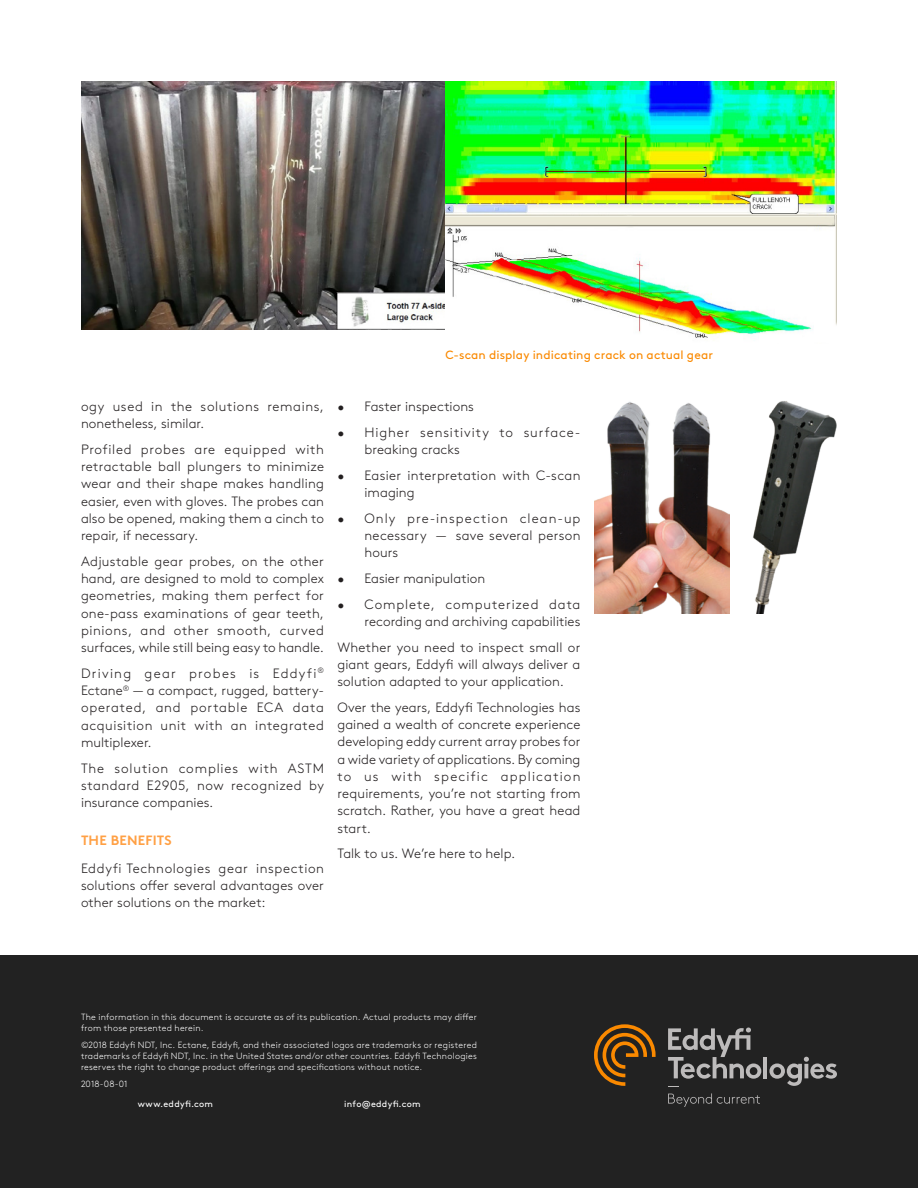
<style>
.page{position:relative;width:918px;height:1188px;background:#fff}
.page>*{position:absolute;margin:0;border:0;box-sizing:border-box;transform-origin:0 0}
.Texte_courant_gauche{font:300 13.5px/17.2px "Brown Std";letter-spacing:.01em;color:#231f20;text-align:justify}
.Texte_courant_gauche-2{font:300 13.5px/17.2px "Brown Std";letter-spacing:.035em;color:#231f20}
.Texte_courant_gauche-3{font:300 13.5px/17.2px "Brown Std";letter-spacing:.06em;color:#231f20}
.Sous-titre_gauche{font:700 13.5px "Brown Std";letter-spacing:.02em;color:#ffa044}
.Vignette{font:12px "Brown Std";letter-spacing:.01em;color:#fa8900}
.t1{font:300 9px/10.8px "Brown Std";letter-spacing:.03em;color:#fff}
.Footer_Center{font:9px "Brown Std";letter-spacing:.035em;color:#fff}
</style>
<div class="page">
<div style="left:0;top:956px;width:918px;height:232px;background:#222"></div>
<img style="left:594px;top:402px;width:135px;height:211px">
<img style="left:753px;top:401px;width:84px;height:212px">
<img style="left:81px;top:81px;width:365px;height:248px">
<img style="left:446px;top:81px;width:391px;height:257px">
<svg style="left:594px;top:1024px;width:62px;height:62px"></svg>
<hr style="left:763px;top:1057px;width:4px;height:21px;background:#bdbbbb">
<svg style="left:668px;top:1028px;width:93px;height:51px"></svg>
<svg style="left:769px;top:1057px;width:68px;height:29px"></svg>
<svg style="left:668px;top:1093px;width:92px;height:14px"></svg>
<p class="Vignette" style="left:446px;top:348px;width:269px">C-scan display indicating crack on actual gear</p>
<p class="Texte_courant_gauche-2" style="left:81px;top:398px;width:244px">ogy used in the solutions remains, nonetheless, similar.</p>
<p class="Texte_courant_gauche" style="left:81px;top:441px;width:245px">Profiled probes are equipped with retractable ball plungers to minimize wear and their shape makes handling easier, even with gloves. The probes can also be opened, making them a cinch to repair, if necessary.</p>
<p class="Texte_courant_gauche" style="left:81px;top:553px;width:245px">Adjustable gear probes, on the other hand, are designed to mold to complex geometries, making them perfect for one-pass examinations of gear teeth, pinions, and other smooth, curved surfaces, while still being easy to handle.</p>
<p class="Texte_courant_gauche" style="left:81px;top:665px;width:245px">Driving gear probes is Eddyfi<sup>® </sup>Ectane<sup>®</sup> — a compact, rugged, battery&shy;operated, and portable ECA data acquisition unit with an integrated multiplexer.</p>
<p class="Texte_courant_gauche" style="left:81px;top:759px;width:245px">The solution complies with ASTM standard E2905, now recognized by insurance companies.</p>
<p class="Sous-titre_gauche" style="left:81px;top:832px;width:92px">THE BENEFITS</p>
<p class="Texte_courant_gauche" style="left:81px;top:860px;width:245px">Eddyfi Technologies gear inspection solutions offer several advantages over other solutions on the market:</p>
<p class="Texte_courant_gauche" style="left:338px;top:398px;width:138px">• Faster inspections</p>
<p class="Texte_courant_gauche-3" style="left:364px;top:423px;width:218px;text-indent:-27px">• Higher sensitivity to surface&shy;breaking cracks</p>
<p class="Texte_courant_gauche" style="left:364px;top:466px;width:217px;text-indent:-27px">• Easier interpretation with C-scan imaging</p>
<p class="Texte_courant_gauche" style="left:364px;top:509px;width:218px;text-indent:-27px">• Only pre-inspection clean-up necessary — save several person hours</p>
<p class="Texte_courant_gauche" style="left:338px;top:570px;width:149px">• Easier manipulation</p>
<p class="Texte_courant_gauche" style="left:338px;top:595px;width:245px;text-align:right">• Complete, computerized data recording and archiving capabilities</p>
<p class="Texte_courant_gauche" style="left:338px;top:638px;width:245px">Whether you need to inspect small or giant gears, Eddyfi will always deliver a solution adapted to your application.</p>
<p class="Texte_courant_gauche" style="left:338px;top:699px;width:245px">Over the years, Eddyfi Technologies has gained a wealth of concrete experience developing eddy current array probes for a wide variety of applications. By coming to us with specific application requirements, you’re not starting from scratch. Rather, you have a great head start.</p>
<p class="Texte_courant_gauche" style="left:338px;top:845px;width:179px">Talk to us. We’re here to help.</p>
<p class="t1" style="left:81px;top:1012px;width:398px">The information in this document is accurate as of its publication. Actual products may differ from those presented herein.</p>
<p class="t1" style="left:81px;top:1040px;width:398px;text-align:justify">©2018 Eddyfi NDT, Inc. Ectane, Eddyfi, and their associated logos are trademarks or registered trademarks of Eddyfi NDT, Inc. in the United States and/or other countries. Eddyfi Technologies reserves the right to change product offerings and specifications without notice.</p>
<p class="t1" style="left:81px;top:1079px;width:48px">2018-08-01</p>
<p class="Footer_Center" style="left:138px;top:1098px;width:77px">www.eddyfi.com</p>
<p class="Footer_Center" style="left:344px;top:1098px;width:78px">info@eddyfi.com</p>
</div>
